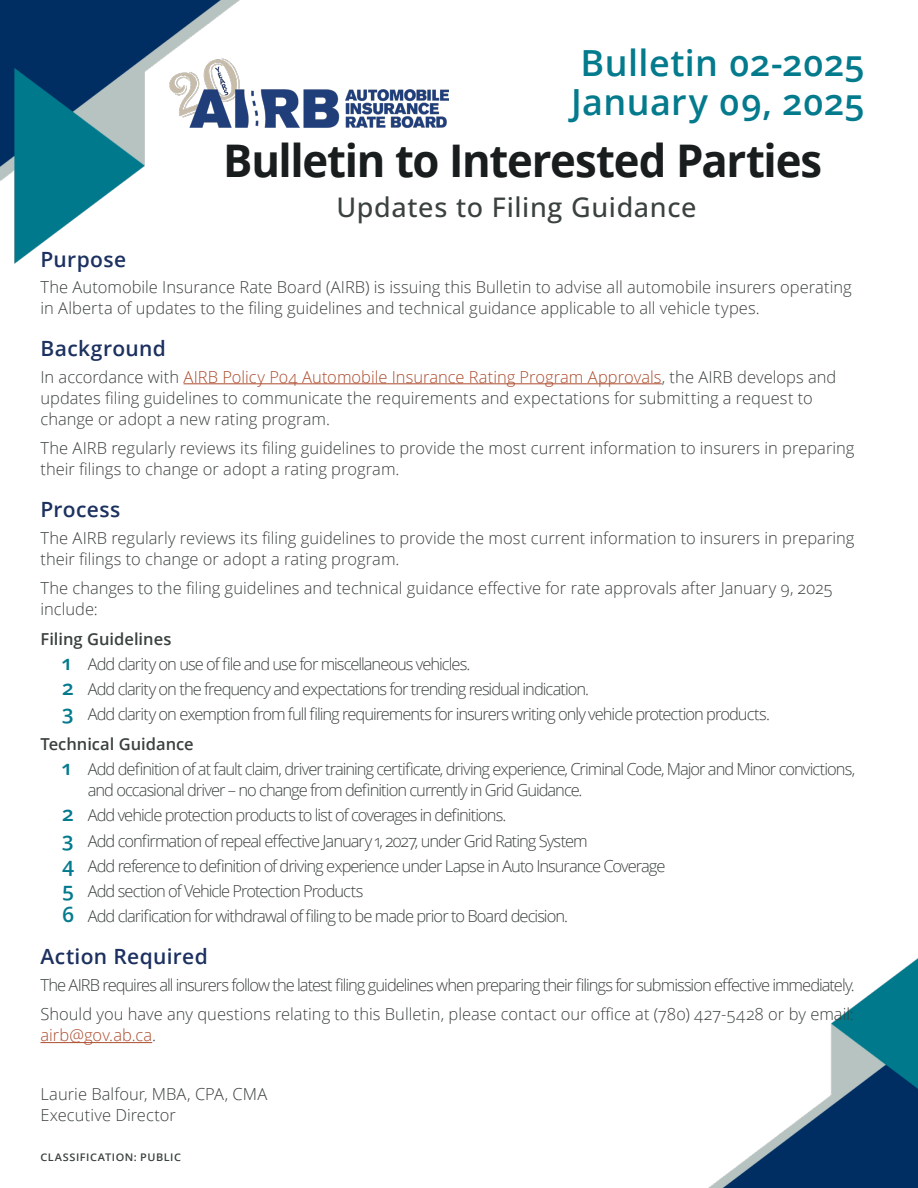
<style>
.page{position:relative;width:918px;height:1188px;background:#fff}
.page>*{position:absolute;margin:0;border:0;box-sizing:border-box;transform-origin:0 0}
.Heading_1{font:700 45px "Open Sans";letter-spacing:-.03em;color:#1a1d1d}
.Heading_2{font:600 36px "Open Sans";letter-spacing:.01em;color:#047a8d}
.Heading_3{font:500 27px "Open Sans";letter-spacing:.02em;color:#3a413f}
.Heading_4{font:600 21px "Open Sans";letter-spacing:.015em;color:#1c3160}
.main_text_2{font:300 16.5px/21px "Open Sans";letter-spacing:-.01em;color:#3a413f}
.main_text_2-2{font:300 16.5px/21px "Open Sans";letter-spacing:-.06em;color:#3a413f}
.Heading_5{font:600 16.5px "Open Sans";color:#3a413f}
.Body_Text_-_Taglines{font:600 10.5px "Open Sans";letter-spacing:.05em;color:#3a413f;scale:1.04 1}
.s1{color:#ac4b2d}
.s2{font-weight:600;font-size:21px;color:#047a8d}
</style>
<div class="page">
<img style="left:0;top:0;width:918px;height:1188px">
<hr style="left:184px;top:383px;width:478px;height:1px;background:#ac4b2d">
<hr style="left:40px;top:1042px;width:112px;height:1px;background:#ac4b2d">
<img style="left:159px;top:45px;width:289px;height:89px">
<p class="Heading_2" style="left:581px;top:38px;width:286px">Bulletin 02-2025</p>
<p class="Heading_2" style="left:571px;top:77px;width:295px">January 09, 2025</p>
<p class="Heading_1" style="left:223px;top:129px;width:601px">Bulletin to Interested Parties</p>
<p class="Heading_3" style="left:336px;top:189px;width:362px">Updates to Filing Guidance</p>
<p class="Heading_4" style="left:40px;top:245px;width:87px">Purpose</p>
<p class="main_text_2" style="left:40px;top:276px;width:813px">The Automobile Insurance Rate Board (AIRB) is issuing this Bulletin to advise all automobile insurers operating in Alberta of updates to the filing guidelines and technical guidance applicable to all vehicle types.</p>
<p class="Heading_4" style="left:40px;top:334px;width:127px">Background</p>
<p class="main_text_2" style="left:40px;top:366px;width:797px">In accordance with <span class="s1">AIRB Policy P04 Automobile Insurance Rating Program Approvals</span>, the AIRB develops and updates filing guidelines to communicate the requirements and expectations for submitting a request to change or adopt a new rating program.</p>
<p class="main_text_2" style="left:40px;top:437px;width:816px">The AIRB regularly reviews its filing guidelines to provide the most current information to insurers in preparing their filings to change or adopt a rating program.</p>
<p class="Heading_4" style="left:40px;top:495px;width:81px">Process</p>
<p class="main_text_2" style="left:40px;top:527px;width:816px">The AIRB regularly reviews its filing guidelines to provide the most current information to insurers in preparing their filings to change or adopt a rating program.</p>
<p class="main_text_2" style="left:40px;top:577px;width:794px">The changes to the filing guidelines and technical guidance effective for rate approvals after January 9, 2025 include:</p>
<p class="Heading_5" style="left:40px;top:627px;width:132px">Filing Guidelines</p>
<p class="main_text_2-2" style="left:62px;top:653px;width:410px"><span class="s2">1</span> Add clarity on use of file and use for miscellaneous vehicles.</p>
<p class="main_text_2-2" style="left:62px;top:678px;width:528px"><span class="s2">2</span> Add clarity on the frequency and expectations for trending residual indication.</p>
<p class="main_text_2-2" style="left:62px;top:703px;width:709px"><span class="s2">3</span> Add clarity on exemption from full filing requirements for insurers writing only vehicle protection products.</p>
<p class="Heading_5" style="left:40px;top:733px;width:155px">Technical Guidance</p>
<p class="main_text_2-2" style="left:88px;top:758px;width:769px;text-indent:-26px"><span class="s2">1</span> Add definition of at fault claim, driver training certificate, driving experience, Criminal Code, Major and Minor convictions, and occasional driver – no change from definition currently in Grid Guidance.</p>
<p class="main_text_2-2" style="left:62px;top:804px;width:446px"><span class="s2">2</span> Add vehicle protection products to list of coverages in definitions.</p>
<p class="main_text_2-2" style="left:62px;top:830px;width:527px"><span class="s2">3</span> Add confirmation of repeal effective January 1, 2027, under Grid Rating System</p>
<p class="main_text_2-2" style="left:62px;top:855px;width:605px"><span class="s2">4</span> Add reference to definition of driving experience under Lapse in Auto Insurance Coverage</p>
<p class="main_text_2-2" style="left:62px;top:880px;width:303px"><span class="s2">5</span> Add section of Vehicle Protection Products</p>
<p class="main_text_2-2" style="left:62px;top:905px;width:507px"><span class="s2">6</span> Add clarification for withdrawal of filing to be made prior to Board decision.</p>
<p class="Heading_4" style="left:40px;top:942px;width:169px">Action Required</p>
<p class="main_text_2-2" style="left:40px;top:974px;width:816px">The AIRB requires all insurers follow the latest filing guidelines when preparing their filings for submission effective immediately.</p>
<p class="main_text_2" style="left:40px;top:1003px;width:815px">Should you have any questions relating to this Bulletin, please contact our office at (780) 427-5428 or by email: <span class="s1">airb@gov.ab.ca</span>.</p>
<p class="main_text_2" style="left:40px;top:1083px;width:228px">Laurie Balfour, MBA, CPA, CMA</p>
<p class="main_text_2" style="left:40px;top:1104px;width:137px">Executive Director</p>
<p class="Body_Text_-_Taglines" style="left:40px;top:1150px;width:137px">CLASSIFICATION: PUBLIC</p>
</div>
